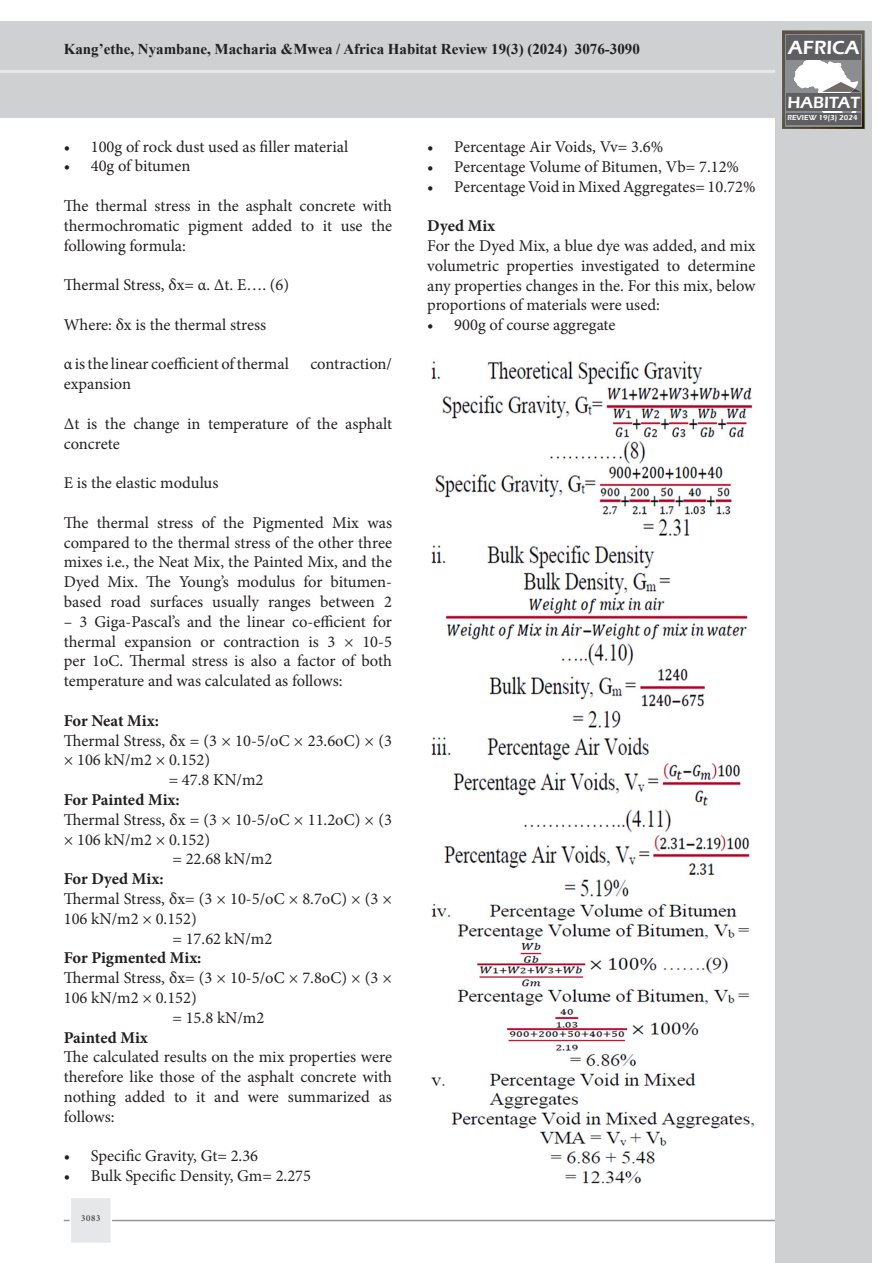
<style>
.page{position:relative;width:893px;height:1263px;background:#fff}
.page>*{position:absolute;margin:0;border:0;box-sizing:border-box;transform-origin:0 0}
.t1{font:600 19.65px "Eras ITC";color:#fff}
.t2{font:600 16.65px "Eras ITC";color:#fff}
.t3{font:16.5px/19.8px "Minion Pro";color:#231f20;text-align:justify}
.t4{font:700 16.5px "Minion Pro";color:#231f20}
.t5{font:700 15px "Times New Roman";color:#231f20}
.t6{font:12.75px "Arial";color:#231f20}
.t7{font:9px "Minion Pro";color:#231f20}
.t8{font:600 7.5px "Eras ITC";color:#fff}
</style>
<div class="page">
<hr style="left:64px;top:1220px;width:765px;height:1px;background:#939598">
<div style="left:0;top:21px;width:775px;height:97px;background:#cfd0d2"></div>
<div style="left:775px;top:21px;width:97px;height:1242px;background:#cfd0d2"></div>
<hr style="left:0;top:70px;width:775px;height:3px;background:#e6e7e9">
<svg style="left:782px;top:30px;width:83px;height:100px;background:#818181"></svg>
<div style="left:70px;top:1197px;width:42px;height:47px;background:#e6e7e9;border:2px solid #fff"></div>
<img style="left:431px;top:361px;width:322px;height:536px">
<img style="left:431px;top:904px;width:324px;height:280px">
<p class="t5" style="left:64px;top:38px;width:578px">Kang’ethe, Nyambane, Macharia &amp;Mwea / Africa Habitat Review 19(3) (2024) 3076-3090</p>
<p class="t3" style="left:64px;top:136px;width:286px">• 100g of rock dust used as filler material</p>
<p class="t3" style="left:64px;top:156px;width:128px">• 40g of bitumen</p>
<p class="t3" style="left:64px;top:196px;width:330px">The thermal stress in the asphalt concrete with thermochromatic pigment added to it use the following formula:</p>
<p class="t3" style="left:64px;top:275px;width:227px">Thermal Stress, δx= α. ∆t. E…. (6)</p>
<p class="t3" style="left:64px;top:315px;width:204px">Where: δx is the thermal stress</p>
<p class="t3" style="left:64px;top:354px;width:227px">α is the linear coefficient of thermal</p>
<p class="t3" style="left:310px;top:354px;width:83px">contraction/</p>
<p class="t3" style="left:64px;top:374px;width:69px">expansion</p>
<p class="t3" style="left:64px;top:414px;width:330px">∆t is the change in temperature of the asphalt concrete</p>
<p class="t3" style="left:64px;top:473px;width:156px">E is the elastic modulus</p>
<p class="t3" style="left:64px;top:513px;width:330px">The thermal stress of the Pigmented Mix was compared to the thermal stress of the other three mixes i.e., the Neat Mix, the Painted Mix, and the Dyed Mix. The Young’s modulus for bitumen&shy;based road surfaces usually ranges between 2</p>
<p class="t3" style="left:64px;top:612px;width:330px">– 3 Giga-Pascal’s and the linear co-efficient for thermal expansion or contraction is 3 × 10-5 per 1oC. Thermal stress is also a factor of both temperature and was calculated as follows:</p>
<p class="t4" style="left:64px;top:709px;width:97px">For Neat Mix:</p>
<p class="t3" style="left:64px;top:730px;width:330px">Thermal Stress, δx = (3 × 10-5/oC × 23.6oC) × (3 × 106 kN/m2 × 0.152)</p>
<p class="t3" style="left:169px;top:770px;width:96px">= 47.8 KN/m2</p>
<p class="t4" style="left:64px;top:788px;width:117px">For Painted Mix:</p>
<p class="t3" style="left:64px;top:810px;width:330px">Thermal Stress, δx = (3 × 10-5/oC × 11.2oC) × (3 × 106 kN/m2 × 0.152)</p>
<p class="t3" style="left:172px;top:849px;width:101px">= 22.68 kN/m2</p>
<p class="t4" style="left:64px;top:867px;width:101px">For Dyed Mix:</p>
<p class="t3" style="left:64px;top:889px;width:330px">Thermal Stress, δx= (3 × 10-5/oC × 8.7oC) × (3 ×<br>106 kN/m2 × 0.152)</p>
<p class="t3" style="left:172px;top:928px;width:101px">= 17.62 kN/m2</p>
<p class="t4" style="left:64px;top:946px;width:139px">For Pigmented Mix:</p>
<p class="t3" style="left:64px;top:968px;width:330px">Thermal Stress, δx= (3 × 10-5/oC × 7.8oC) × (3 ×<br>106 kN/m2 × 0.152)</p>
<p class="t3" style="left:172px;top:1008px;width:93px">= 15.8 kN/m2</p>
<p class="t4" style="left:64px;top:1026px;width:86px">Painted Mix</p>
<p class="t3" style="left:64px;top:1047px;width:330px">The calculated results on the mix properties were therefore like those of the asphalt concrete with nothing added to it and were summarized as follows:</p>
<p class="t3" style="left:64px;top:1146px;width:196px">• Specific Gravity, Gt= 2.36</p>
<p class="t3" style="left:64px;top:1166px;width:249px">• Bulk Specific Density, Gm= 2.275</p>
<p class="t6" style="left:77px;top:1209px;width:28px">3083</p>
<p class="t7" style="left:81px;top:1212px;width:21px">3083</p>
<p class="t3" style="left:427px;top:137px;width:237px">• Percentage Air Voids, Vv= 3.6%</p>
<p class="t3" style="left:427px;top:157px;width:313px">• Percentage Volume of Bitumen, Vb= 7.12%</p>
<p class="t3" style="left:427px;top:177px;width:330px">• Percentage Void in Mixed Aggregates= 10.72%</p>
<p class="t4" style="left:427px;top:214px;width:69px">Dyed Mix</p>
<p class="t3" style="left:427px;top:236px;width:330px">For the Dyed Mix, a blue dye was added, and mix volumetric properties investigated to determine any properties changes in the. For this mix, below proportions of materials were used:</p>
<p class="t3" style="left:427px;top:315px;width:190px">• 900g of course aggregate</p>
<p class="t1" style="left:788px;top:37px;width:73px">AFRICA</p>
<p class="t2" style="left:787px;top:93px;width:74px">HABITAT</p>
<p class="t8" style="left:787px;top:113px;width:72px">REVIEW 19(3) 2024</p>
</div>
